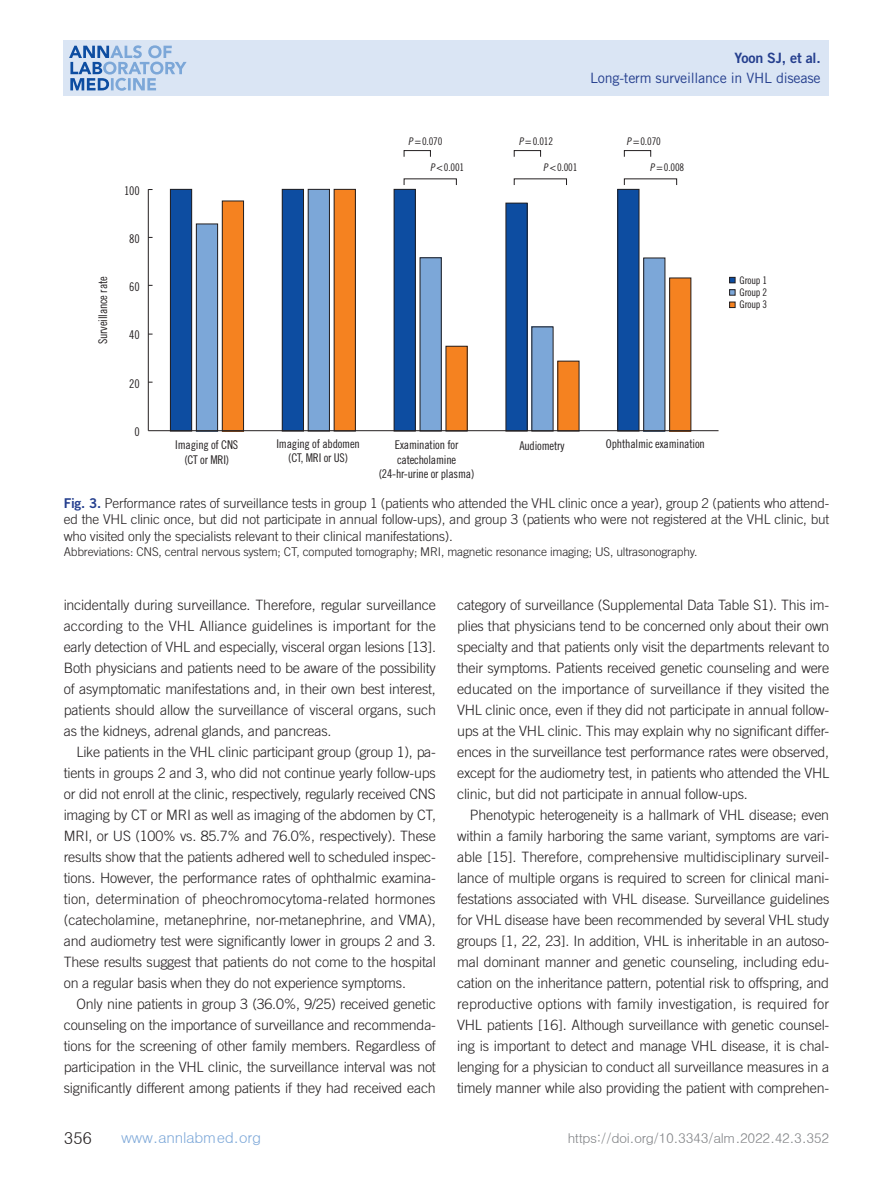
<style>
.page{position:relative;width:893px;height:1191px;background:#fff}
.page>*{position:absolute;margin:0;border:0;box-sizing:border-box;transform-origin:0 0}
.t1{font:16.5px "Dotum";color:#231f20}
.t2{font:15px "Dotum";letter-spacing:-.02em;color:#7ca7d8}
.본문{font:300 14.25px/21px "Trade Gothic LT Std";letter-spacing:-.015em;color:#231f20;text-align:justify}
.t3{font:14.25px "Trade Gothic LT Std";letter-spacing:-.015em;color:#253f8e}
.t4{font:14.25px "Trade Gothic LT Std Bd 2";letter-spacing:-.015em;color:#253f8e}
.표제목_그림설명{font:300 13.5px/16.2px "Trade Gothic LT Std";letter-spacing:-.015em;color:#231f20;text-align:justify}
.t5{font:13.5px "Dotum";letter-spacing:-.03em;color:#808285}
.그림지문_8pt{font:12px/14.4px "Trade Gothic LT Std Cn 18";letter-spacing:-.015em;color:#231f20;text-align:center}
.표_그림_주석{font:300 12px "Trade Gothic LT Std";letter-spacing:-.015em;color:#231f20}
.그림지문_8pt-2{font:10.5px "Trade Gothic LT Std Cn 18";letter-spacing:-.015em;color:#231f20}
.s1{font-style:italic}
.s2{font-family:"Trade Gothic LT Std Bd 2";font-weight:400;color:#253f8e}
</style>
<div class="page">
<div style="left:64px;top:40px;width:765px;height:56px;background:#dae5f4"></div>
<svg style="left:69px;top:45px;width:118px;height:46px"></svg>
<hr style="left:148px;top:189px;width:1px;height:242px;background:#231f20">
<div style="left:170px;top:189px;width:22px;height:242px;background:#0d4da1"></div>
<div style="left:170px;top:189px;width:22px;height:242px;border:1px solid #231f20"></div>
<div style="left:196px;top:224px;width:22px;height:207px;background:#7ca7d8"></div>
<div style="left:196px;top:224px;width:22px;height:207px;border:1px solid #231f20"></div>
<div style="left:222px;top:201px;width:22px;height:230px;background:#f58220"></div>
<div style="left:222px;top:201px;width:22px;height:230px;border:1px solid #231f20"></div>
<div style="left:282px;top:189px;width:21px;height:242px;background:#0d4da1"></div>
<div style="left:282px;top:189px;width:22px;height:242px;border:1px solid #231f20"></div>
<div style="left:308px;top:189px;width:21px;height:242px;background:#7ca7d8"></div>
<div style="left:308px;top:189px;width:22px;height:242px;border:1px solid #231f20"></div>
<div style="left:334px;top:189px;width:21px;height:242px;background:#f58220"></div>
<div style="left:334px;top:189px;width:22px;height:242px;border:1px solid #231f20"></div>
<div style="left:394px;top:189px;width:21px;height:242px;background:#0d4da1"></div>
<div style="left:394px;top:189px;width:22px;height:242px;border:1px solid #231f20"></div>
<div style="left:420px;top:258px;width:21px;height:173px;background:#7ca7d8"></div>
<div style="left:446px;top:346px;width:21px;height:85px;background:#f58220"></div>
<div style="left:506px;top:203px;width:21px;height:228px;background:#0d4da1"></div>
<div style="left:532px;top:327px;width:21px;height:104px;background:#7ca7d8"></div>
<div style="left:558px;top:361px;width:21px;height:70px;background:#f58220"></div>
<div style="left:618px;top:189px;width:21px;height:242px;background:#0d4da1"></div>
<div style="left:617px;top:189px;width:22px;height:242px;border:1px solid #231f20"></div>
<div style="left:644px;top:258px;width:21px;height:173px;background:#7ca7d8"></div>
<div style="left:643px;top:258px;width:22px;height:173px;border:1px solid #231f20"></div>
<div style="left:670px;top:278px;width:21px;height:153px;background:#f58220"></div>
<div style="left:669px;top:278px;width:22px;height:153px;border:1px solid #231f20"></div>
<svg style="left:729px;top:277px;width:6px;height:6px"></svg>
<svg style="left:729px;top:289px;width:6px;height:6px"></svg>
<svg style="left:729px;top:302px;width:6px;height:6px"></svg>
<hr style="left:148px;top:430px;width:570px;height:1px;background:#231f20">
<div style="left:404px;top:150px;width:27px;height:7px;border:1px solid #231f20"></div>
<div style="left:514px;top:150px;width:27px;height:7px;border:1px solid #231f20"></div>
<div style="left:624px;top:150px;width:27px;height:7px;border:1px solid #231f20"></div>
<p class="t4" style="left:735px;top:49px;width:88px">Yoon SJ, et al.</p>
<p class="t3" style="left:590px;top:69px;width:232px">Long-term surveillance in VHL disease</p>
<p class="그림지문_8pt" style="left:96px;top:344px;width:69px;rotate:-90deg">Surveillance rate</p>
<p class="그림지문_8pt" style="left:124px;top:183px;width:17px">100</p>
<p class="그림지문_8pt" style="left:129px;top:231px;width:12px">80</p>
<p class="그림지문_8pt" style="left:129px;top:279px;width:12px">60</p>
<p class="그림지문_8pt" style="left:129px;top:328px;width:12px">40</p>
<p class="그림지문_8pt" style="left:129px;top:376px;width:12px">20</p>
<p class="그림지문_8pt" style="left:134px;top:424px;width:7px">0</p>
<p class="그림지문_8pt-2" style="left:408px;top:135px;width:36px"><span class="s1">P</span>=0.070</p>
<p class="그림지문_8pt-2" style="left:519px;top:135px;width:36px"><span class="s1">P</span>=0.012</p>
<p class="그림지문_8pt-2" style="left:430px;top:161px;width:36px"><span class="s1">P</span>&lt;0.001</p>
<p class="그림지문_8pt-2" style="left:543px;top:161px;width:36px"><span class="s1">P</span>&lt;0.001</p>
<p class="그림지문_8pt-2" style="left:650px;top:161px;width:36px"><span class="s1">P</span>=0.008</p>
<p class="그림지문_8pt-2" style="left:627px;top:135px;width:36px"><span class="s1">P</span>=0.070</p>
<p class="그림지문_8pt-2" style="left:740px;top:274px;width:29px">Group 1</p>
<p class="그림지문_8pt-2" style="left:740px;top:286px;width:29px">Group 2</p>
<p class="그림지문_8pt-2" style="left:740px;top:298px;width:29px">Group 3</p>
<p class="그림지문_8pt" style="left:175px;top:437px;width:64px">Imaging of CNS (CT or MRI)</p>
<p class="그림지문_8pt" style="left:276px;top:436px;width:85px">Imaging of abdomen (CT, MRI or US)</p>
<p class="그림지문_8pt" style="left:379px;top:437px;width:97px">Examination for catecholamine (24-hr-urine or plasma)</p>
<p class="그림지문_8pt" style="left:519px;top:438px;width:47px">Audiometry</p>
<p class="그림지문_8pt" style="left:606px;top:436px;width:100px">Ophthalmic examination</p>
<p class="표제목_그림설명" style="left:64px;top:495px;width:767px"><span class="s2">Fig. 3.</span> Performance rates of surveillance tests in group 1 (patients who attended the VHL clinic once a year), group 2 (patients who attend&shy;ed the VHL clinic once, but did not participate in annual follow-ups), and group 3 (patients who were not registered at the VHL clinic, but who visited only the specialists relevant to their clinical manifestations).</p>
<p class="표_그림_주석" style="left:64px;top:544px;width:635px">Abbreviations: CNS, central nervous system; CT, computed tomography; MRI, magnetic resonance imaging; US, ultrasonography.</p>
<p class="본문" style="left:64px;top:594px;width:374px">incidentally during surveillance. Therefore, regular surveillance according to the VHL Alliance guidelines is important for the early detection of VHL and especially, visceral organ lesions [13].<br>Both physicians and patients need to be aware of the possibility of asymptomatic manifestations and, in their own best interest, patients should allow the surveillance of visceral organs, such as the kidneys, adrenal glands, and pancreas.</p>
<p class="본문" style="left:64px;top:741px;width:374px;text-indent:13px">Like patients in the VHL clinic participant group (group 1), pa&shy;tients in groups 2 and 3, who did not continue yearly follow-ups or did not enroll at the clinic, respectively, regularly received CNS imaging by CT or MRI as well as imaging of the abdomen by CT, MRI, or US (100% vs. 85.7% and 76.0%, respectively). These results show that the patients adhered well to scheduled inspec&shy;tions. However, the performance rates of ophthalmic examina&shy;tion, determination of pheochromocytoma-related hormones (catecholamine, metanephrine, nor-metanephrine, and VMA), and audiometry test were significantly lower in groups 2 and 3.<br>These results suggest that patients do not come to the hospital on a regular basis when they do not experience symptoms.</p>
<p class="본문" style="left:64px;top:993px;width:374px;text-indent:13px">Only nine patients in group 3 (36.0%, 9/25) received genetic counseling on the importance of surveillance and recommenda&shy;tions for the screening of other family members. Regardless of participation in the VHL clinic, the surveillance interval was not significantly different among patients if they had received each</p>
<p class="본문" style="left:457px;top:594px;width:374px">category of surveillance (Supplemental Data Table S1). This im&shy;plies that physicians tend to be concerned only about their own specialty and that patients only visit the departments relevant to their symptoms. Patients received genetic counseling and were educated on the importance of surveillance if they visited the VHL clinic once, even if they did not participate in annual follow&shy;ups at the VHL clinic. This may explain why no significant differ&shy;ences in the surveillance test performance rates were observed, except for the audiometry test, in patients who attended the VHL clinic, but did not participate in annual follow-ups.</p>
<p class="본문" style="left:457px;top:804px;width:374px;text-indent:13px">Phenotypic heterogeneity is a hallmark of VHL disease; even within a family harboring the same variant, symptoms are vari&shy;able [15]. Therefore, comprehensive multidisciplinary surveil&shy;lance of multiple organs is required to screen for clinical mani&shy;festations associated with VHL disease. Surveillance guidelines for VHL disease have been recommended by several VHL study groups [1, 22, 23]. In addition, VHL is inheritable in an autoso&shy;mal dominant manner and genetic counseling, including edu&shy;cation on the inheritance pattern, potential risk to offspring, and reproductive options with family investigation, is required for VHL patients [16]. Although surveillance with genetic counsel&shy;ing is important to detect and manage VHL disease, it is chal&shy;lenging for a physician to conduct all surveillance measures in a timely manner while also providing the patient with comprehen-</p>
<p class="t1" style="left:64px;top:1129px;width:30px">356</p>
<p class="t2" style="left:121px;top:1130px;width:142px">www.annlabmed.org</p>
<p class="t5" style="left:568px;top:1131px;width:263px">https://doi.org/10.3343/alm.2022.42.3.352</p>
</div>
